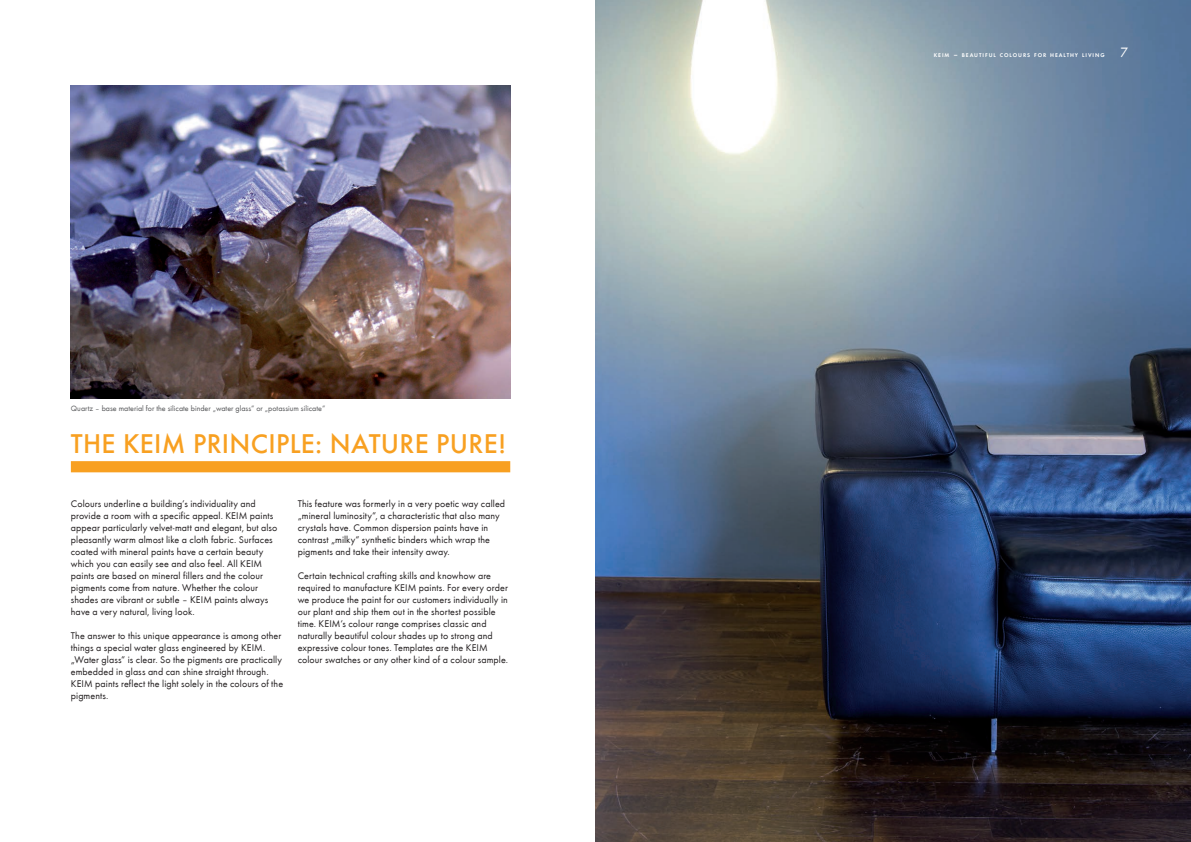
<style>
.page{position:relative;width:1191px;height:842px;background:#fff}
.page>*{position:absolute;margin:0;border:0;box-sizing:border-box;transform-origin:0 0}
.t1{font:500 28px "Futura T";letter-spacing:.01em;color:#f8a021}
.t2{font:14px "Futura T Boo";color:#fff}
.t3{font:10px/12px "Futura T Boo";letter-spacing:.005em;color:#231f20}
.t4{font:8px "Futura T Boo";color:#57585a}
.t5{font:5.6px "Futura T Dem";letter-spacing:.17em;color:#fff}
.s1{font-size:8px}
</style>
<div class="page">
<img style="left:71px;top:85px;width:439px;height:313px">
<img style="left:595px;top:0;width:596px;height:842px">
<div style="left:71px;top:461px;width:439px;height:11px;background:#f8a021"></div>
<p class="t4" style="left:71px;top:404px;width:256px">Quartz – base material for the silicate binder „water glass“ or „potassium silicate“</p>
<h1 class="t1" style="left:71px;top:427px;width:437px">THE KEIM PRINCIPLE: NATURE PURE!</h1>
<p class="t3" style="left:71px;top:497px;width:208px">Colours underline a building‘s individuality and provide a room with a specific appeal. KEIM paints appear particularly velvet-matt and elegant, but also pleasantly warm almost like a cloth fabric. Surfaces coated with mineral paints have a certain beauty which you can easily see and also feel. All KEIM paints are based on mineral fillers and the colour pigments come from nature. Whether the colour shades are vibrant or subtle – KEIM paints always have a very natural, living look.</p>
<p class="t3" style="left:71px;top:629px;width:214px">The answer to this unique appearance is among other things a special water glass engineered by KEIM. „Water glass“ is clear. So the pigments are practically embedded in glass and can shine straight through.<br>KEIM paints reflect the light solely in the colours of the pigments.</p>
<p class="t3" style="left:298px;top:497px;width:209px">This feature was formerly in a very poetic way called „mineral luminosity“, a characteristic that also many crystals have. Common dispersion paints have in contrast „milky“ synthetic binders which wrap the pigments and take their intensity away.</p>
<p class="t3" style="left:298px;top:569px;width:212px">Certain technical crafting skills and knowhow are required to manufacture KEIM paints. For every order we produce the paint for our customers individually in our plant and ship them out in the shortest possible time. KEIM‘s colour range comprises classic and naturally beautiful colour shades up to strong and expressive colour tones. Templates are the KEIM colour swatches or any other kind of a colour sample.</p>
<p class="t5" style="left:933px;top:52px;width:172px">KEIM <span class="s1">–</span> BEAUTIFUL COLOURS FOR HEALTHY LIVING</p>
<h2 class="t2" style="left:1120px;top:44px;width:9px">7</h2>
</div>
